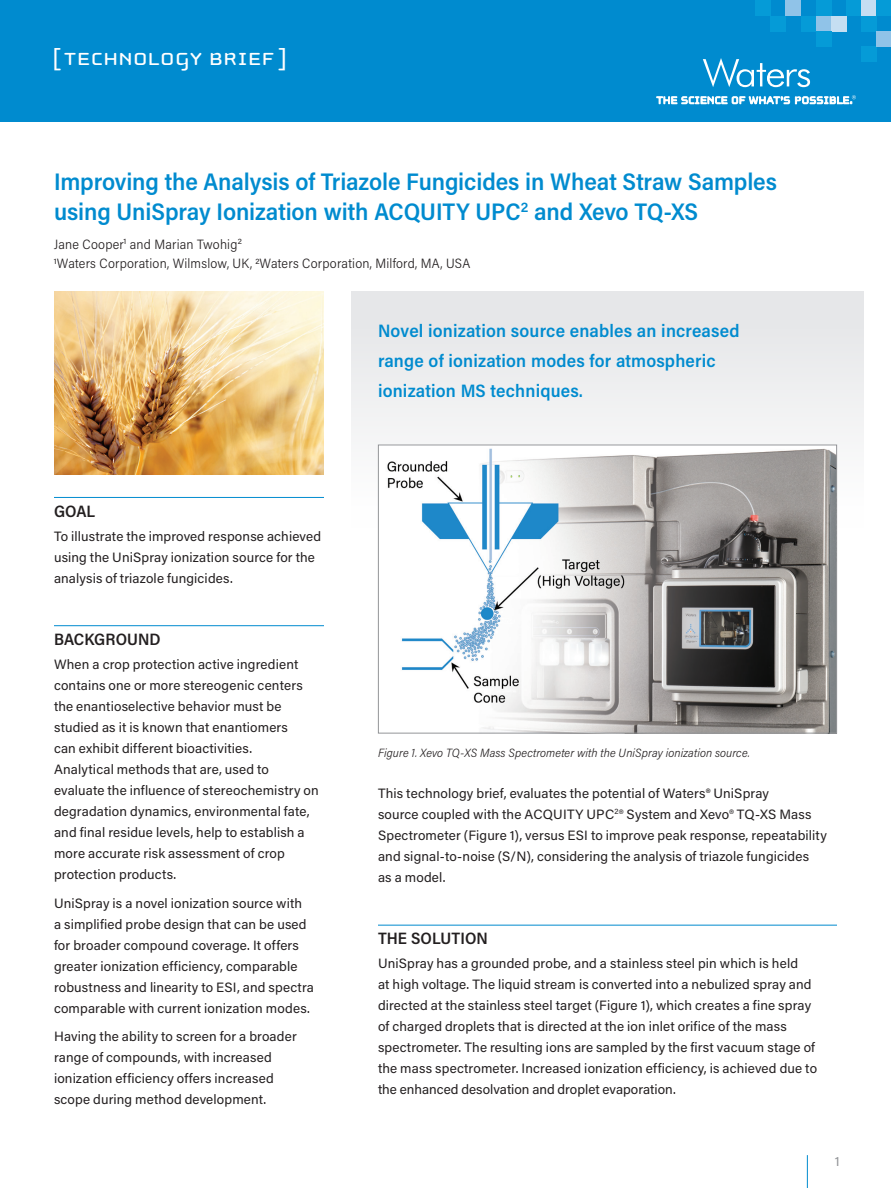
<style>
.page{position:relative;width:891px;height:1188px;background:#fff}
.page>*{position:absolute;margin:0;border:0;box-sizing:border-box;transform-origin:0 0}
.t1{font:25.5px "Cholla Unicase";letter-spacing:.02em;color:#fff;scale:1.1 1}
.t2{font:600 24px/30px "Acumin Pro Semi Cond";letter-spacing:-.005em;color:#008bcf}
.t3{font:600 18px/30px "Acumin Pro Semi Cond";letter-spacing:.01em;color:#008bcf}
.t4{font:600 16.5px "Acumin Pro Semi Cond";letter-spacing:.005em;color:#231f20}
.t5{font:13.5px/21px "Acumin Pro";letter-spacing:.01em;color:#231f20}
.t6{font:300 13.5px/19.5px "Acumin Pro Semi Cond";letter-spacing:.015em;color:#231f20}
.t7{font:13.5px "Acumin Pro";color:#939598}
.t8{font:italic 300 12px "Acumin Pro Semi Cond";letter-spacing:.01em;color:#231f20}
.s1{font-weight:300}
</style>
<div class="page">
<div style="left:351px;top:291px;width:513px;height:236px;background:#e6e7e9"></div>
<div style="left:0;top:0;width:891px;height:122px;background:#008bcf"></div>
<div style="left:755px;top:0;width:15px;height:16px;background:#059bd7"></div>
<div style="left:861px;top:47px;width:15px;height:15px;background:#059bd7"></div>
<div style="left:770px;top:16px;width:16px;height:15px;background:#059bd7"></div>
<div style="left:786px;top:0;width:15px;height:16px;background:#90c3e8"></div>
<div style="left:801px;top:16px;width:15px;height:15px;background:#059bd7"></div>
<div style="left:816px;top:16px;width:16px;height:15px;background:#90c3e8"></div>
<div style="left:832px;top:16px;width:15px;height:15px;background:#c5def2"></div>
<div style="left:816px;top:0;width:16px;height:16px;background:#059bd7"></div>
<div style="left:816px;top:31px;width:16px;height:16px;background:#059bd7"></div>
<div style="left:861px;top:0;width:15px;height:16px;background:#c5def2"></div>
<div style="left:847px;top:0;width:14px;height:16px;background:#059bd7"></div>
<div style="left:876px;top:0;width:15px;height:16px;background:#059bd7"></div>
<div style="left:861px;top:16px;width:15px;height:15px;background:#059bd7"></div>
<div style="left:876px;top:31px;width:15px;height:16px;background:#90c3e8"></div>
<svg style="left:657px;top:95px;width:199px;height:9px"></svg>
<svg style="left:703px;top:58px;width:107px;height:29px"></svg>
<hr style="left:807px;top:1155px;width:1px;height:33px;background:#008bcf">
<img style="left:54px;top:291px;width:270px;height:183px">
<hr style="left:54px;top:497px;width:270px;height:1px;background:#008bcf">
<hr style="left:54px;top:625px;width:270px;height:1px;background:#008bcf">
<hr style="left:378px;top:925px;width:459px;height:1px;background:#008bcf">
<img style="left:380px;top:447px;width:455px;height:285px">
<div style="left:378px;top:445px;width:459px;height:289px;border:1px solid #939598"></div>
<h1 class="t1" style="left:52px;top:46px;width:215px">[ TECHNOLOGY BRIEF ]</h1>
<h2 class="t2" style="left:54px;top:165px;width:725px">Improving the Analysis of Triazole Fungicides in Wheat Straw Samples using UniSpray Ionization with ACQUITY UPC<sup>2</sup> and Xevo TQ-XS</h2>
<p class="t6" style="left:54px;top:234px;width:418px">Jane Cooper<sup>1</sup> and Marian Twohig<sup>2<br>1</sup>Waters Corporation, Wilmslow, UK, <sup>2</sup>Waters Corporation, Milford, MA, USA</p>
<h3 class="t3" style="left:378px;top:315px;width:363px">Novel ionization source enables an increased range of ionization modes for atmospheric ionization MS techniques.</h3>
<p class="t4" style="left:54px;top:499px;width:43px">GOAL</p>
<p class="t5" style="left:54px;top:525px;width:269px">To illustrate the improved response achieved using the UniSpray ionization source for the analysis of triazole fungicides.</p>
<p class="t4" style="left:54px;top:628px;width:108px">BACKGROUND</p>
<p class="t5" style="left:54px;top:653px;width:266px">When a crop protection active ingredient contains one or more stereogenic centers the enantioselective behavior must be studied as it is known that enantiomers<br>can exhibit different bioactivities.<br>Analytical methods that are, used to evaluate the influence of stereochemistry on degradation dynamics, environmental fate, and final residue levels, help to establish a more accurate risk assessment of crop protection products.</p>
<p class="t5" style="left:54px;top:892px;width:262px">UniSpray is a novel ionization source with<br>a simplified probe design that can be used for broader compound coverage. It offers greater ionization efficiency, comparable robustness and linearity to ESI, and spectra comparable with current ionization modes.</p>
<p class="t5" style="left:54px;top:1025px;width:244px">Having the ability to screen for a broader range of compounds, with increased ionization efficiency offers increased scope during method development.</p>
<p class="t8" style="left:378px;top:745px;width:373px">Figure 1. Xevo TQ-XS Mass Spectrometer with the UniSpray ionization source.</p>
<p class="t5" style="left:378px;top:782px;width:450px">This technology brief, evaluates the potential of Waters® UniSpray<br>source coupled with the ACQUITY UPC<sup>2</sup><span class="s1">®</span> System and Xevo<span class="s1">®</span> TQ-XS Mass Spectrometer (Figure 1), versus ESI to improve peak response, repeatability and signal-to-noise (S/N), considering the analysis of triazole fungicides<br>as a model.</p>
<p class="t4" style="left:378px;top:927px;width:111px">THE SOLUTION</p>
<p class="t5" style="left:378px;top:953px;width:441px">UniSpray has a grounded probe, and a stainless steel pin which is held<br>at high voltage. The liquid stream is converted into a nebulized spray and directed at the stainless steel target (Figure 1), which creates a fine spray of charged droplets that is directed at the ion inlet orifice of the mass spectrometer. The resulting ions are sampled by the first vacuum stage of the mass spectrometer. Increased ionization efficiency, is achieved due to the enhanced desolvation and droplet evaporation.</p>
<p class="t7" style="left:835px;top:1151px;width:6px">1</p>
</div>
